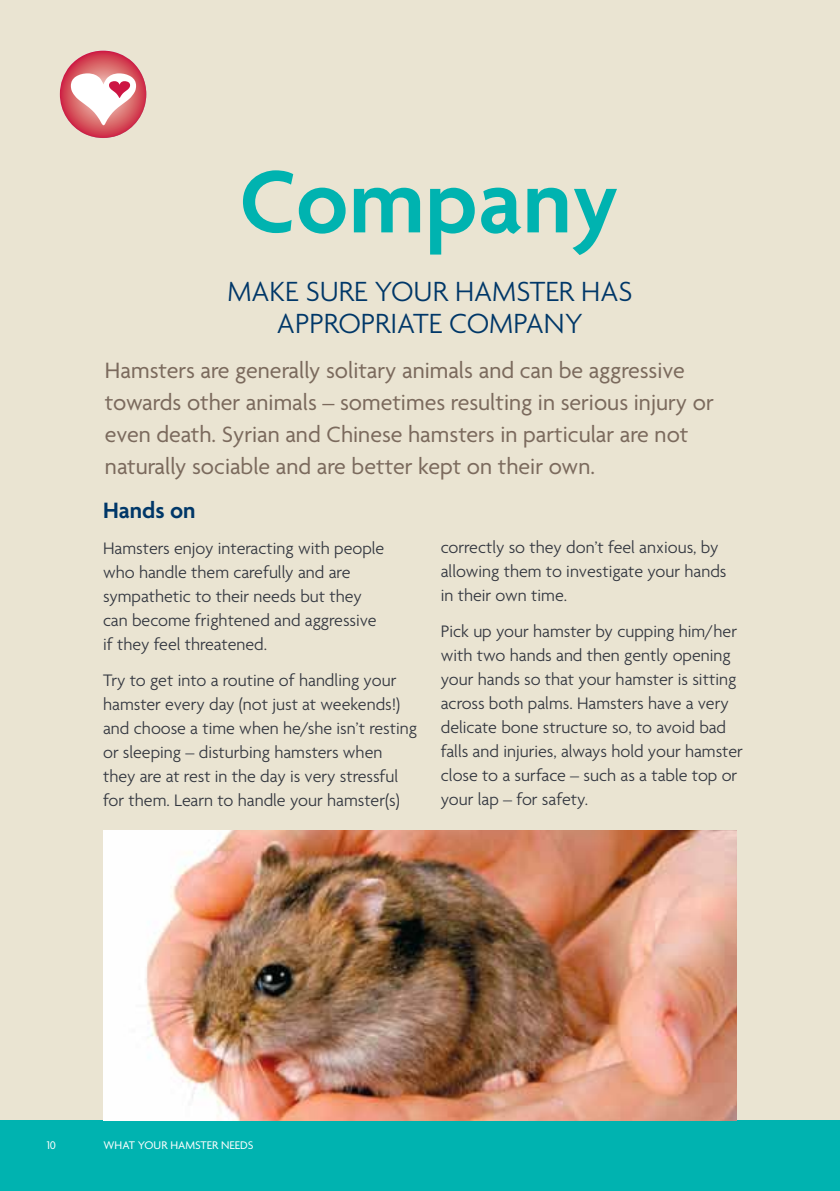
<style>
.page{position:relative;width:840px;height:1191px;background:#fff}
.page>*{position:absolute;margin:0;border:0;box-sizing:border-box;transform-origin:0 0}
.t1{font:600 96px "Agenda";letter-spacing:.005em;color:#00b3b0}
.t2{font:85.2px "Monotype Sorts";color:#fff}
.t3{font:300 30px/32px "Agenda";color:#003768}
.t4{font:24px/32px "Agenda";color:#7b6a5d}
.t5{font:600 24px "Agenda";color:#003768}
.t6{font:300 18px/24px "Agenda";color:#32363f}
.t7{font:12px "Agenda";color:#fff}
</style>
<div class="page">
<div style="left:0;top:0;width:839px;height:1135px;background:#eae4d2"></div>
<div style="left:0;top:1120px;width:839px;height:71px;background:#00b3b0"></div>
<svg style="left:60px;top:51px;width:86px;height:87px"></svg>
<img style="left:103px;top:831px;width:633px;height:289px">
<h2 class="t2" style="left:139px;top:70px;width:59px;rotate:90deg">❥</h2>
<h1 class="t1" style="left:239px;top:143px;width:380px">Company</h1>
<h3 class="t3" style="left:227px;top:275px;width:246px">MAKE SURE YOUR hamster</h3>
<h3 class="t3" style="left:277px;top:275px;width:357px;text-indent:304px">HAS<br>APPROPRIATE COMPANY</h3>
<p class="t4" style="left:105px;top:354px;width:610px">Hamsters are generally solitary animals and can be aggressive towards other animals – sometimes resulting in serious injury or even death. Syrian and Chinese hamsters in particular are not naturally sociable and are better kept on their own.</p>
<h3 class="t5" style="left:103px;top:495px;width:94px">Hands on</h3>
<p class="t6" style="left:103px;top:535px;width:282px">Hamsters enjoy interacting with people who handle them carefully and are sympathetic to their needs but they can become frightened and aggressive if they feel threatened.</p>
<p class="t6" style="left:103px;top:667px;width:315px">Try to get into a routine of handling your hamster every day (not just at weekends!) and choose a time when he/she isn’t resting or sleeping – disturbing hamsters when they are at rest in the day is very stressful for them. Learn to handle your hamster(s)</p>
<p class="t6" style="left:440px;top:535px;width:287px">correctly so they don’t feel anxious, by allowing them to investigate your hands in their own time.</p>
<p class="t6" style="left:440px;top:619px;width:303px">Pick up your hamster by cupping him/her with two hands and then gently opening your hands so that your hamster is sitting across both palms. Hamsters have a very delicate bone structure so, to avoid bad falls and injuries, always hold your hamster close to a surface – such as a table top or your lap – for safety.</p>
<p class="t7" style="left:47px;top:1137px;width:11px">10</p>
<p class="t7" style="left:103px;top:1137px;width:151px">WHAT YOUR HAMSTER NEEDS</p>
</div>
